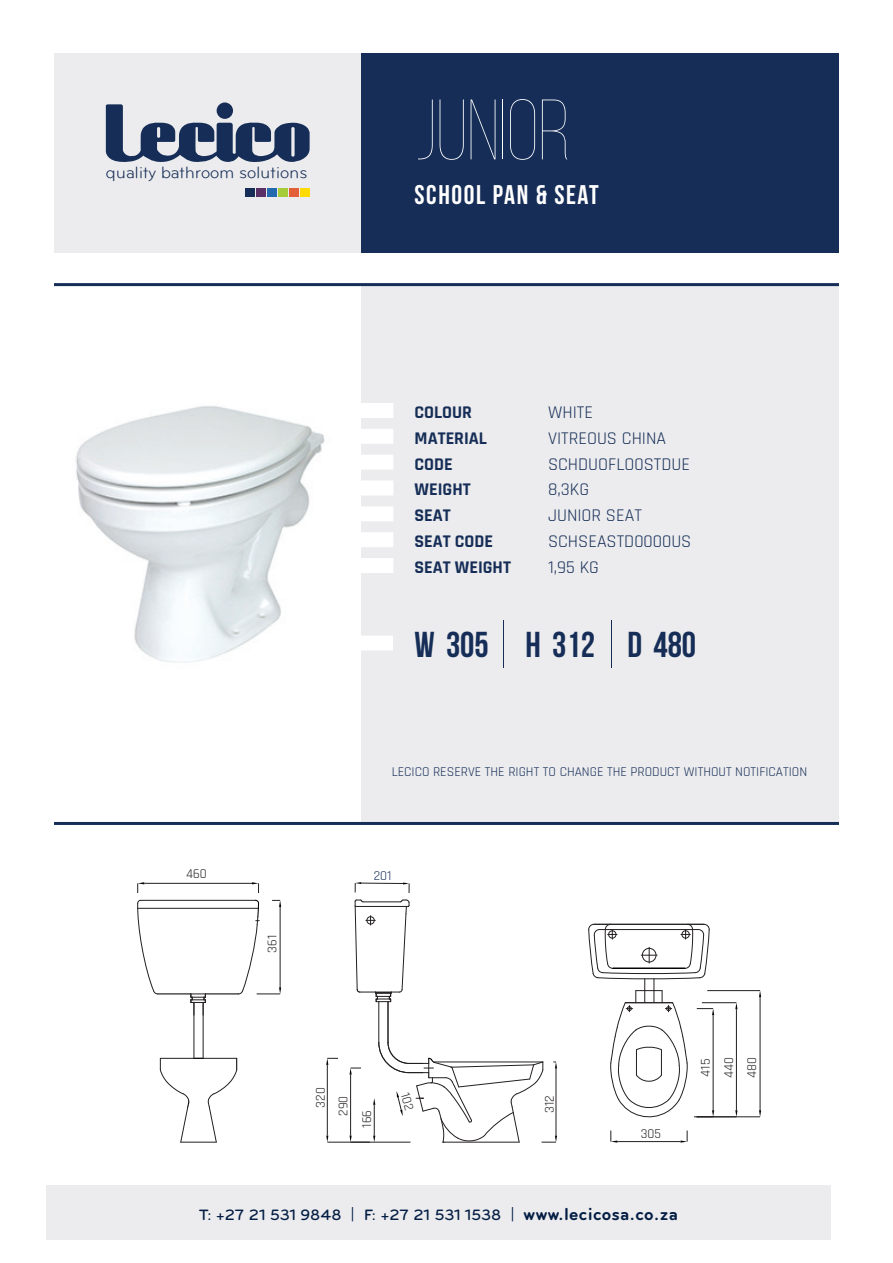
<style>
.page{position:relative;width:893px;height:1263px;background:#fff}
.page>*{position:absolute;margin:0;border:0;box-sizing:border-box;transform-origin:0 0}
.t1{font:100 85.5px "Bebas Neue";color:#fff}
.t2{font:36px "Bebas Neue";color:#162e57}
.t3{font:27px "Bebas Neue";letter-spacing:.06em;color:#fff}
.t4{font:18px "Rajdhani";color:#162e57}
.t5{font:700 18px "Rajdhani";color:#162e57}
.t6{font:17.1px "Bryant";letter-spacing:-.01em;color:#162e57}
.t7{font:500 15.6px "Bryant";color:#041e44}
.t8{font:13.5px "Rajdhani";color:#162e57}
.t9{font:13.5px/23.1px "Rajdhani";color:#231f20;text-align:justify}
.s1{font-weight:100;font-size:67.5px}
.s2{font-weight:700;font-size:18px}
</style>
<div class="page">
<div style="left:54px;top:53px;width:307px;height:200px;background:#ececee"></div>
<div style="left:362px;top:283px;width:477px;height:539px;background:#ececee"></div>
<div style="left:46px;top:1185px;width:785px;height:54px;background:#ececee"></div>
<div style="left:256px;top:188px;width:9px;height:9px;background:#5a3166"></div>
<div style="left:245px;top:188px;width:9px;height:9px;background:#162e57"></div>
<div style="left:267px;top:188px;width:9px;height:9px;background:#236bae"></div>
<div style="left:278px;top:188px;width:10px;height:9px;background:#a6cc39"></div>
<div style="left:289px;top:188px;width:10px;height:9px;background:#e25f37"></div>
<div style="left:300px;top:188px;width:10px;height:9px;background:#ffdb01"></div>
<svg style="left:106px;top:102px;width:204px;height:60px"></svg>
<div style="left:361px;top:53px;width:478px;height:200px;background:#162e57"></div>
<hr style="left:54px;top:283px;width:785px;height:3px;background:#162e57">
<hr style="left:54px;top:822px;width:785px;height:3px;background:#162e57">
<div style="left:355px;top:635px;width:38px;height:15px;background:#fff"></div>
<div style="left:347px;top:403px;width:46px;height:15px;background:#fff"></div>
<div style="left:347px;top:429px;width:46px;height:15px;background:#fff"></div>
<div style="left:347px;top:455px;width:46px;height:15px;background:#fff"></div>
<div style="left:347px;top:480px;width:46px;height:15px;background:#fff"></div>
<div style="left:347px;top:506px;width:46px;height:15px;background:#fff"></div>
<div style="left:347px;top:532px;width:46px;height:15px;background:#fff"></div>
<div style="left:347px;top:558px;width:46px;height:15px;background:#fff"></div>
<img style="left:76px;top:406px;width:249px;height:257px">
<svg style="left:252px;top:882px;width:7px;height:11px"></svg>
<hr style="left:144px;top:883px;width:108px;height:1px;background:#231f20">
<svg style="left:137px;top:882px;width:7px;height:11px"></svg>
<svg style="left:159px;top:1058px;width:79px;height:85px"></svg>
<hr style="left:181px;top:1142px;width:35px;height:1px;background:#231f20">
<hr style="left:141px;top:900px;width:114px;height:1px;background:#231f20">
<hr style="left:138px;top:908px;width:120px;height:1px;background:#231f20">
<hr style="left:158px;top:993px;width:33px;height:1px;background:#040503">
<hr style="left:205px;top:993px;width:34px;height:1px;background:#040503">
<svg style="left:137px;top:899px;width:22px;height:96px"></svg>
<hr style="left:203px;top:1002px;width:1px;height:56px;background:#231f20">
<hr style="left:194px;top:1002px;width:1px;height:56px;background:#231f20">
<svg style="left:191px;top:994px;width:15px;height:21px"></svg>
<svg style="left:238px;top:899px;width:43px;height:96px"></svg>
<hr style="left:702px;top:1002px;width:34px;height:1px;background:#231f20">
<hr style="left:736px;top:1009px;width:1px;height:101px;background:#231f20">
<hr style="left:617px;top:1141px;width:63px;height:1px;background:#231f20">
<svg style="left:680px;top:1130px;width:8px;height:13px"></svg>
<svg style="left:611px;top:1130px;width:6px;height:13px"></svg>
<hr style="left:707px;top:990px;width:53px;height:1px;background:#231f20">
<hr style="left:697px;top:1116px;width:63px;height:1px;background:#231f20">
<hr style="left:760px;top:997px;width:1px;height:113px;background:#231f20">
<svg style="left:759px;top:990px;width:2px;height:7px"></svg>
<svg style="left:759px;top:1110px;width:2px;height:7px"></svg>
<svg style="left:588px;top:923px;width:126px;height:195px"></svg>
<hr style="left:361px;top:883px;width:42px;height:1px;background:#231f20">
<svg style="left:403px;top:882px;width:7px;height:11px"></svg>
<svg style="left:355px;top:882px;width:6px;height:10px"></svg>
<hr style="left:327px;top:1142px;width:43px;height:1px;background:#231f20">
<hr style="left:327px;top:1065px;width:1px;height:70px;background:#231f20">
<svg style="left:326px;top:1058px;width:12px;height:7px"></svg>
<svg style="left:326px;top:1135px;width:2px;height:7px"></svg>
<svg style="left:349px;top:899px;width:208px;height:244px"></svg>
<p class="t6" style="left:106px;top:163px;width:203px">quality bathroom solutions</p>
<h1 class="t1" style="left:415px;top:85px;width:158px">JUNIOR</h1>
<h3 class="t3" style="left:415px;top:180px;width:186px">SCHOOL PAN &amp; SEAT</h3>
<p class="t9" style="left:186px;top:863px;width:22px">460</p>
<p class="t9" style="left:261px;top:953px;width:19px;rotate:-90deg">361</p>
<p class="t5" style="left:415px;top:401px;width:59px">COLOUR</p>
<p class="t4" style="left:548px;top:402px;width:22px">WHITE</p>
<p class="t5" style="left:415px;top:427px;width:74px">MATERIAL</p>
<p class="t4" style="left:548px;top:428px;width:19px">VITREOUS</p>
<p class="t4" style="left:622px;top:428px;width:18px">CHINA</p>
<p class="t5" style="left:415px;top:453px;width:40px">CODE</p>
<p class="t4" style="left:548px;top:453px;width:143px">SCHDUOFLO0STDUE</p>
<p class="t5" style="left:415px;top:479px;width:58px">WEIGHT</p>
<p class="t4" style="left:548px;top:479px;width:42px">8,3KG</p>
<p class="t5" style="left:415px;top:504px;width:38px">SEAT</p>
<p class="t4" style="left:548px;top:505px;width:19px">JUNIOR</p>
<p class="t4" style="left:606px;top:505px;width:18px">SEAT</p>
<p class="t5" style="left:415px;top:530px;width:80px">SEAT CODE</p>
<p class="t4" style="left:548px;top:531px;width:145px">SCHSEASTD0000US</p>
<p class="t5" style="left:415px;top:556px;width:98px">SEAT WEIGHT</p>
<p class="t4" style="left:548px;top:557px;width:52px">1,95 KG</p>
<h2 class="t2" style="left:415px;top:625px;width:283px">W 305 <span class="s1">|</span> H 312 <span class="s1">|</span> D 480</h2>
<p class="t8" style="left:392px;top:764px;width:417px">LECICO RESERVE THE RIGHT TO CHANGE THE PRODUCT WITHOUT NOTIFICATION</p>
<p class="t8" style="left:374px;top:868px;width:19px">201</p>
<p class="t9" style="left:309px;top:1107px;width:22px;rotate:-90deg">320</p>
<p class="t9" style="left:332px;top:1116px;width:22px;rotate:-90deg">290</p>
<p class="t9" style="left:356px;top:1128px;width:19px;rotate:-90deg">166</p>
<p class="t9" style="left:538px;top:1113px;width:19px;rotate:-90deg">312</p>
<p class="t9" style="left:641px;top:1123px;width:22px">305</p>
<p class="t9" style="left:694px;top:1078px;width:22px;rotate:-90deg">415<br>440<br>480</p>
<p class="t7" style="left:199px;top:1206px;width:480px">T: +27 21 531 9848 | F: +27 21 531 1538 | <span class="s2">www.lecicosa.co.za</span></p>
</div>
